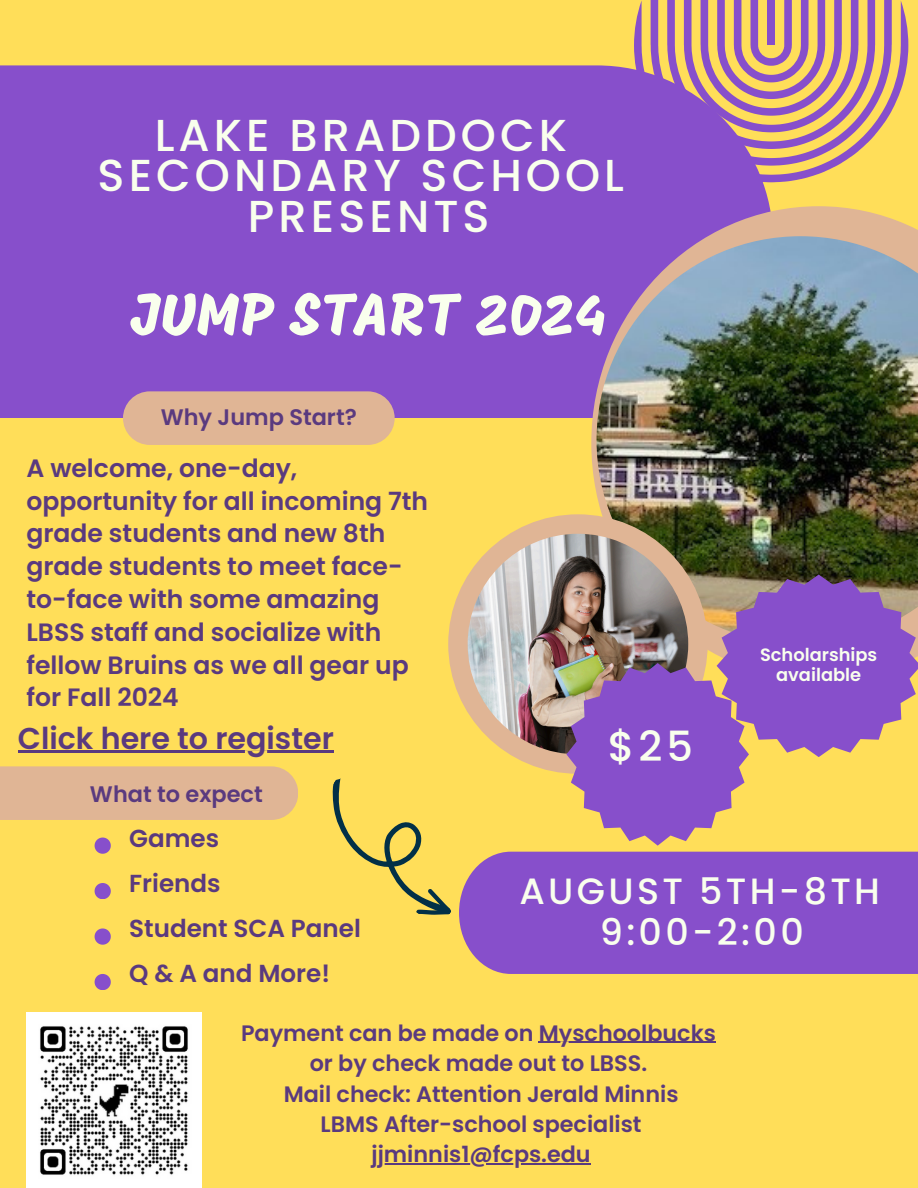
<style>
.page{position:relative;width:918px;height:1188px;background:#ffde59}
.page>*{position:absolute;margin:0;border:0;box-sizing:border-box;transform-origin:0 0}
.t1{font:60.3px "Mogra";color:#f9ffed}
.t2{font:500 44.7px/40.5px "Poppins";letter-spacing:.09em;color:#f9ffed;text-align:center}
.t3{font:500 41.55px "Poppins";color:#f9ffed}
.t4{font:500 36.6px/41.7px "Poppins";letter-spacing:.09em;color:#f9ffed;text-align:center}
.t5{font:600 30.15px "Poppins";color:#5a3a7f}
.t6{font:600 25.05px/32.8px "Poppins";color:#5a3a7f}
.t7{font:600 24.6px/45px "Poppins";color:#5a3a7f}
.t8{font:600 22.5px "Poppins";color:#5a3a7f}
.t9{font:600 22.35px/30.3px "Poppins";color:#5a3a7f;text-align:center}
.t10{font:600 17.85px/20.2px "Poppins";color:#f9ffed;text-align:center}
</style>
<div class="page">
<div style="left:0;top:65px;width:772px;height:353px;background:#874fcb"></div>
<svg style="left:591px;top:206px;width:327px;height:289px;background:#b787a9"></svg>
<img style="left:597px;top:236px;width:321px;height:339px">
<div style="left:448px;top:514px;width:260px;height:260px;background:#e0b595;border-radius:50%"></div>
<img style="left:468px;top:534px;width:220px;height:220px;border-radius:50%">
<div style="left:123px;top:391px;width:272px;height:54px;background:#e0b595;border-radius:27px"></div>
<div style="left:0;top:766px;width:298px;height:54px;background:#e0b595"></div>
<svg style="left:95px;top:838px;width:15px;height:15px"></svg>
<svg style="left:95px;top:883px;width:15px;height:16px"></svg>
<svg style="left:95px;top:928px;width:15px;height:16px"></svg>
<svg style="left:95px;top:974px;width:15px;height:16px"></svg>
<div style="left:459px;top:852px;width:459px;height:122px;background:#874fcb"></div>
<svg style="left:634px;top:0;width:274px;height:182px;fill:#874fcb"></svg>
<svg style="left:651px;top:0;width:241px;height:166px"></svg>
<div style="left:767px;top:0;width:8px;height:45px;background:#874fcb"></div>
<svg style="left:332px;top:778px;width:148px;height:150px"></svg>
<svg style="left:566px;top:575px;width:352px;height:271px"></svg>
<img style="left:26px;top:1013px;width:176px;height:175px">
<hr style="left:18px;top:751px;width:316px;height:2px;background:#5a3a7f">
<hr style="left:539px;top:1042px;width:177px;height:1px;background:#5a3a7f">
<hr style="left:372px;top:1163px;width:219px;height:2px;background:#5a3a7f">
<p class="t2" style="left:98px;top:115px;width:528px">LAKE BRADDOCK<br>SECONDARY SCHOOL<br>PRESENTS</p>
<h2 class="t1" style="left:131px;top:290px;width:477px">JUMP START 2024</h2>
<h4 class="t8" style="left:161px;top:402px;width:198px">Why Jump Start?</h4>
<p class="t6" style="left:26px;top:452px;width:403px">A welcome, one-day, opportunity for all incoming 7th grade students and new 8th grade students to meet face&shy;to-face with some amazing<br>LBSS staff and socialize with fellow Bruins as we all gear up for Fall 2024</p>
<h5 class="t5" style="left:18px;top:717px;width:317px">Click here to register</h5>
<h6 class="t8" style="left:90px;top:778px;width:174px">What to expect</h6>
<h1 class="t3" style="left:608px;top:717px;width:87px">$25</h1>
<p class="t10" style="left:760px;top:645px;width:119px">Scholarships available</p>
<h5 class="t7" style="left:129px;top:816px;width:233px">Games<br>Friends<br>Student SCA Panel<br>Q &amp; A and More!</h5>
<p class="t9" style="left:241px;top:1018px;width:476px">Payment can be made on Myschoolbucks</p>
<h3 class="t9" style="left:284px;top:1048px;width:396px">or by check made out to LBSS.<br>Mail check: Attention Jerald Minnis<br>LBMS After-school specialist</h3>
<p class="t9" style="left:372px;top:1139px;width:221px">jjminnis1@fcps.edu</p>
<p class="t4" style="left:520px;top:870px;width:362px">AUGUST 5TH-8TH<br>9:00-2:00</p>
</div>
